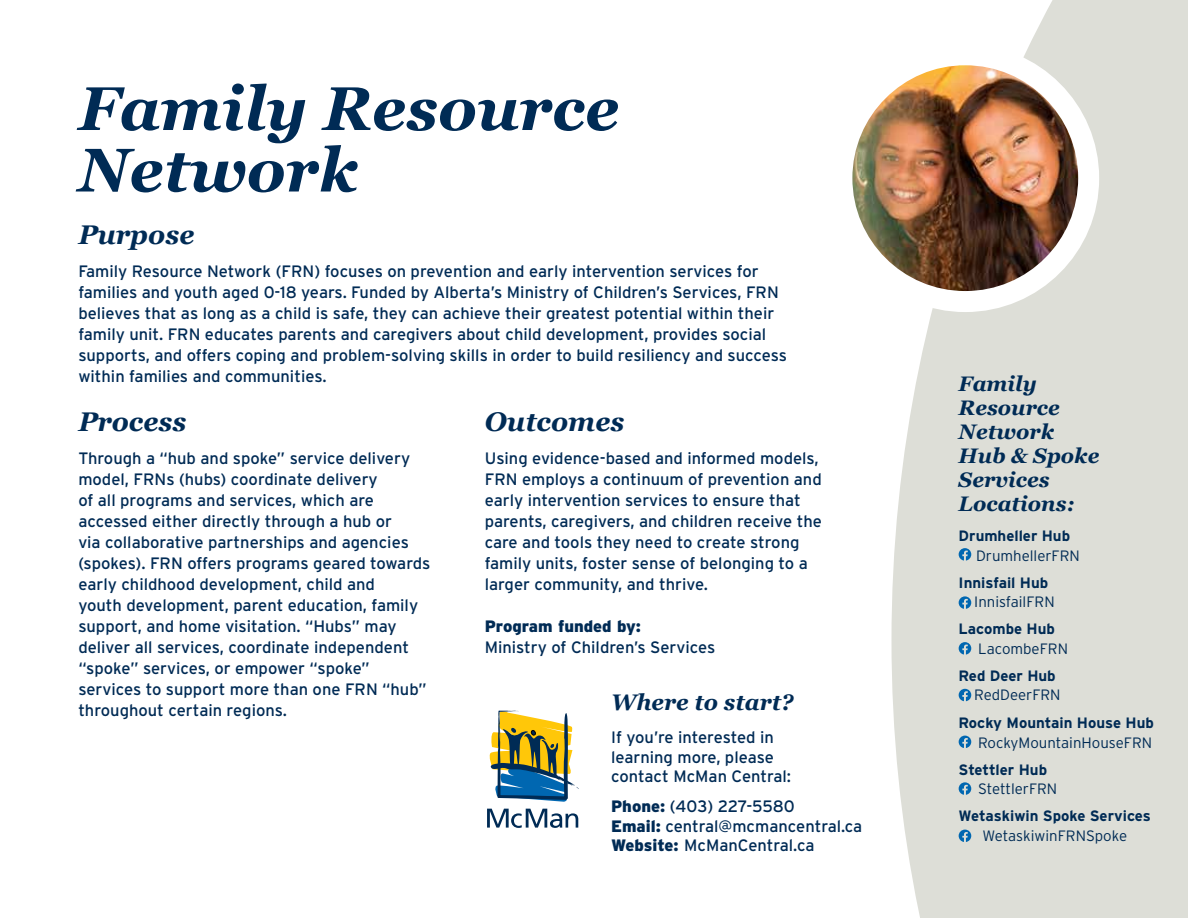
<style>
.page{position:relative;width:1188px;height:918px;background:#fff}
.page>*{position:absolute;margin:0;border:0;box-sizing:border-box;transform-origin:0 0}
.t1{font:italic 700 61.5px/61.5px "Georgia";color:#002b55}
.t2{font:italic 700 27px "Georgia";color:#002b55}
.t3{font:italic 700 22.5px "Georgia";color:#002b55}
.t4{font:italic 700 21px/24px "Georgia";color:#002b55}
.t5{font:16.5px/21px "Interstate";color:#002b55}
.t6{font:900 16.5px "Interstate";color:#002b55}
.t7{font:700 15px "Interstate";color:#002b55}
.t8{font:300 15px "Interstate";color:#002b55}
.s1{font-weight:900}
</style>
<div class="page">
<svg style="left:489px;top:710px;width:90px;height:92px"></svg>
<svg style="left:487px;top:809px;width:91px;height:19px"></svg>
<div style="left:892px;top:0;width:296px;height:918px;background:#ddded7"></div>
<img style="left:853px;top:57px;width:236px;height:242px">
<div style="left:831px;top:44px;width:268px;height:268px;border:21px solid #fff;border-radius:50%"></div>
<svg style="left:959px;top:548px;width:12px;height:13px"></svg>
<svg style="left:959px;top:596px;width:12px;height:13px"></svg>
<svg style="left:959px;top:642px;width:12px;height:13px"></svg>
<svg style="left:959px;top:736px;width:12px;height:12px"></svg>
<svg style="left:959px;top:689px;width:12px;height:12px"></svg>
<svg style="left:959px;top:782px;width:12px;height:13px"></svg>
<svg style="left:959px;top:830px;width:12px;height:12px"></svg>
<h1 class="t1" style="left:78px;top:75px;width:542px">Family Resource<br>Network</h1>
<h2 class="t2" style="left:78px;top:215px;width:118px">Purpose</h2>
<p class="t5" style="left:78px;top:261px;width:710px">Family Resource Network (FRN) focuses on prevention and early intervention services for families and youth aged 0-18 years. Funded by Alberta’s Ministry of Children’s Services, FRN believes that as long as a child is safe, they can achieve their greatest potential within their family unit. FRN educates parents and caregivers about child development, provides social supports, and offers coping and problem-solving skills in order to build resiliency and success within families and communities.</p>
<h2 class="t2" style="left:485px;top:401px;width:141px">Outcomes</h2>
<p class="t5" style="left:485px;top:447px;width:339px">Using evidence-based and informed models, FRN employs a continuum of prevention and early intervention services to ensure that parents, caregivers, and children receive the care and tools they need to create strong family units, foster sense of belonging to a larger community, and thrive.</p>
<p class="t6" style="left:485px;top:617px;width:158px">Program funded by:</p>
<p class="t5" style="left:485px;top:636px;width:232px">Ministry of Children’s Services</p>
<h2 class="t2" style="left:78px;top:401px;width:110px">Process</h2>
<p class="t5" style="left:78px;top:447px;width:354px">Through a “hub and spoke” service delivery model, FRNs (hubs) coordinate delivery<br>of all programs and services, which are accessed either directly through a hub or<br>via collaborative partnerships and agencies (spokes). FRN offers programs geared towards early childhood development, child and<br>youth development, parent education, family support, and home visitation. “Hubs” may deliver all services, coordinate independent “spoke” services, or empower “spoke” services to support more than one FRN “hub” throughout certain regions.</p>
<h3 class="t3" style="left:611px;top:685px;width:184px">Where to start?</h3>
<p class="t5" style="left:611px;top:727px;width:182px;line-height:19.5px">If you’re interested in learning more, please contact McMan Central:</p>
<p class="t5" style="left:611px;top:796px;width:253px;line-height:19.5px"><span class="s1">Phone:</span> (403) 227-5580<br><span class="s1">Email:</span> central@mcmancentral.ca<br><span class="s1">Website:</span> McManCentral.ca</p>
<p class="t4" style="left:959px;top:371px;width:142px">Family<br>Resource<br>Network<br>Hub &amp; Spoke<br>Services<br>Locations:</p>
<p class="t7" style="left:959px;top:527px;width:113px">Drumheller Hub</p>
<p class="t8" style="left:976px;top:547px;width:105px">DrumhellerFRN</p>
<p class="t7" style="left:959px;top:574px;width:91px">Innisfail Hub</p>
<p class="t8" style="left:974px;top:593px;width:82px">InnisfailFRN</p>
<p class="t7" style="left:959px;top:620px;width:98px">Lacombe Hub</p>
<p class="t8" style="left:978px;top:640px;width:91px">LacombeFRN</p>
<p class="t7" style="left:959px;top:667px;width:99px">Red Deer Hub</p>
<p class="t8" style="left:974px;top:686px;width:88px">RedDeerFRN</p>
<p class="t7" style="left:959px;top:715px;width:197px">Rocky Mountain House Hub</p>
<p class="t8" style="left:978px;top:734px;width:175px">RockyMountainHouseFRN</p>
<p class="t7" style="left:959px;top:761px;width:90px">Stettler Hub</p>
<p class="t8" style="left:978px;top:781px;width:81px">StettlerFRN</p>
<p class="t7" style="left:959px;top:808px;width:194px">Wetaskiwin Spoke Services</p>
<p class="t8" style="left:983px;top:827px;width:146px">WetaskiwinFRNSpoke</p>
</div>
